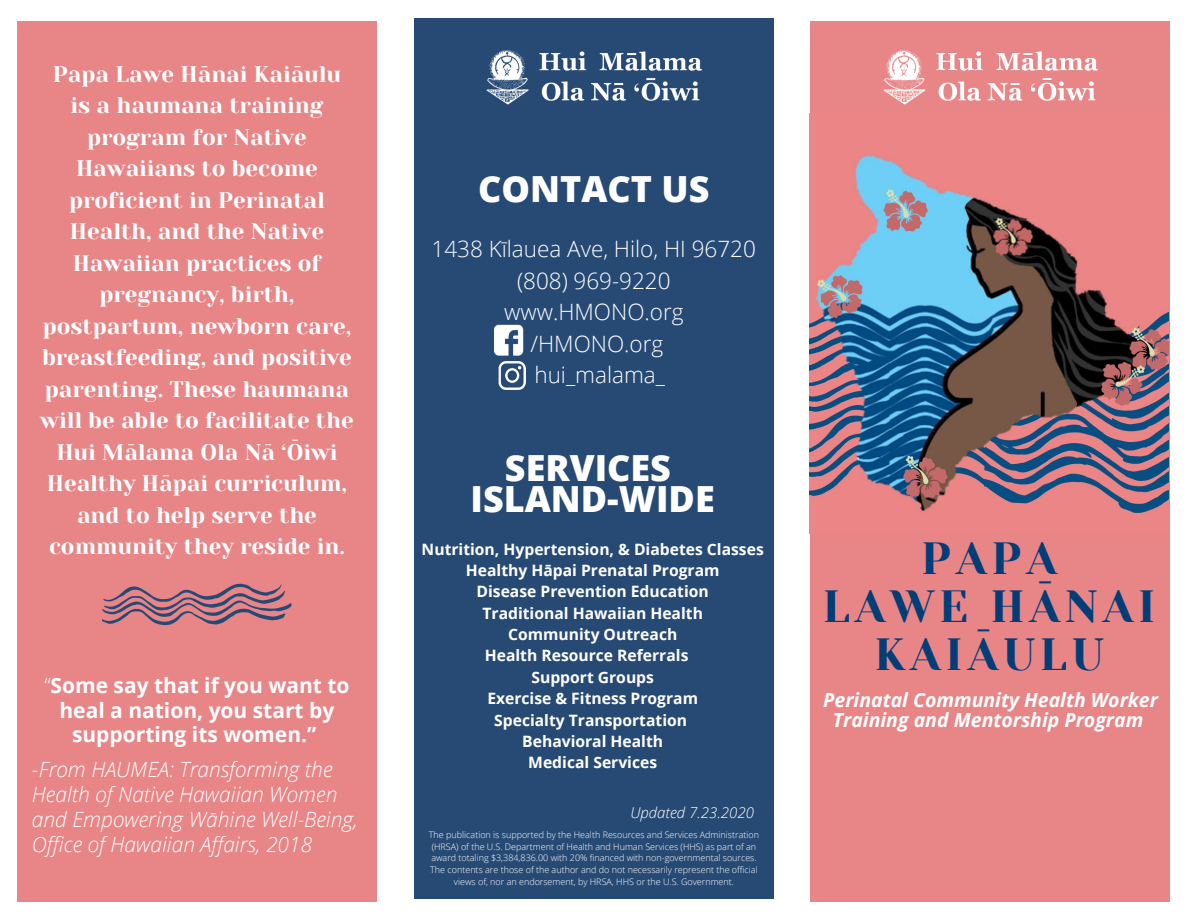
<style>
.page{position:relative;width:1188px;height:918px;background:#fff}
.page>*{position:absolute;margin:0;border:0;box-sizing:border-box;transform-origin:0 0}
.t1{font:45px/48px "Yeseva One";letter-spacing:.105em;color:#013d77;text-align:center}
.t2{font:800 36px/31.5px "Open Sans";color:#fff;text-align:center}
.t3{font:22.5px/31.5px "Yeseva One";color:#fff;text-align:center}
.t4{font:300 22.5px/31.5px "Open Sans";color:#fff;text-align:center}
.t5{font:italic 300 21px/24.8px "Open Sans";color:#fff}
.t6{font:700 21px/24.8px "Open Sans";color:#fff;text-align:center}
.t7{font:italic 700 19.5px/20.1px "Open Sans";color:#fff;text-align:center}
.t8{font:700 15.6px "Open Sans";color:#fff}
.t9{font:italic 300 15px "Open Sans";color:#fff}
.t10{font:300 9px/11.7px "Open Sans";color:#fff;text-align:center}
.s1{font-weight:300}
.s2{font-style:normal}
</style>
<div class="page">
<div style="left:810px;top:21px;width:359px;height:881px;background:#e78587"></div>
<img style="left:810px;top:155px;width:359px;height:359px">
<div style="left:415px;top:19px;width:359px;height:880px;background:#274a75"></div>
<div style="left:18px;top:21px;width:359px;height:881px;background:#e78587"></div>
<img style="left:883px;top:50px;width:215px;height:55px">
<svg style="left:102px;top:583px;width:189px;height:42px"></svg>
<img style="left:486px;top:49px;width:217px;height:56px">
<img style="left:494px;top:325px;width:30px;height:31px">
<img style="left:498px;top:361px;width:28px;height:29px">
<p class="t3" style="left:40px;top:58px;width:315px">Papa Lawe Hānai Kaiāulu is a haumana training program for Native<br>Hawaiians to become proficient in Perinatal<br>Health, and the Native<br>Hawaiian practices of pregnancy, birth, postpartum, newborn care, breastfeeding, and positive parenting. These haumana will be able to facilitate the<br>Hui Mālama Ola Nā ‘Ōiwi<br>Healthy Hāpai curriculum, and to help serve the community they reside in.</p>
<h3 class="t6" style="left:44px;top:672px;width:307px"><span class="s1">“</span>Some say that if you want to heal a nation, you start by supporting its women.”</h3>
<h3 class="t5" style="left:32px;top:757px;width:327px"><span class="s2">-</span>From HAUMEA: Transforming the Health of Native Hawaiian Women and Empowering Wāhine Well-Being, Office of Hawaiian Affairs, 2018</h3>
<h2 class="t2" style="left:478px;top:172px;width:233px">CONTACT US</h2>
<h3 class="t4" style="left:432px;top:233px;width:326px">1438 Kīlauea Ave, Hilo, HI 96720 (808) 969-9220 www.HMONO.org<br>/HMONO.org<br>hui_malama_</h3>
<h2 class="t2" style="left:471px;top:451px;width:246px">SERVICES<br>ISLAND-WIDE</h2>
<h3 class="t8" style="left:422px;top:538px;width:344px">Nutrition, Hypertension, &amp; Diabetes Classes</h3>
<h3 class="t8" style="left:466px;top:559px;width:255px">Healthy Hāpai Prenatal Program</h3>
<h3 class="t8" style="left:477px;top:581px;width:234px">Disease Prevention Education</h3>
<h3 class="t8" style="left:483px;top:602px;width:222px">Traditional Hawaiian Health</h3>
<h3 class="t8" style="left:508px;top:623px;width:171px">Community Outreach</h3>
<h3 class="t8" style="left:485px;top:645px;width:205px">Health Resource Referrals</h3>
<h3 class="t8" style="left:531px;top:666px;width:124px">Support Groups</h3>
<h3 class="t8" style="left:487px;top:688px;width:212px">Exercise &amp; Fitness Program</h3>
<h3 class="t8" style="left:494px;top:709px;width:194px">Specialty Transportation</h3>
<h3 class="t8" style="left:522px;top:730px;width:142px">Behavioral Health</h3>
<h3 class="t8" style="left:528px;top:752px;width:130px">Medical Services</h3>
<h3 class="t9" style="left:631px;top:802px;width:125px">Updated 7.23.2020</h3>
<p class="t10" style="left:429px;top:829px;width:332px">The publication is supported by the Health Resources and Services Administration (HRSA) of the U.S. Department of Health and Human Services (HHS) as part of an award totaling $3,384,836.00 with 20% financed with non-governmental sources.<br>The contents are those of the author and do not necessarily represent the official views of, nor an endorsement, by HRSA, HHS or the U.S. Government.</p>
<h1 class="t1" style="left:823px;top:535px;width:334px">PAPA<br>LAWE HĀNAI<br>KAIĀULU</h1>
<h3 class="t7" style="left:823px;top:689px;width:336px">Perinatal Community Health Worker<br>Training and Mentorship Program</h3>
</div>
